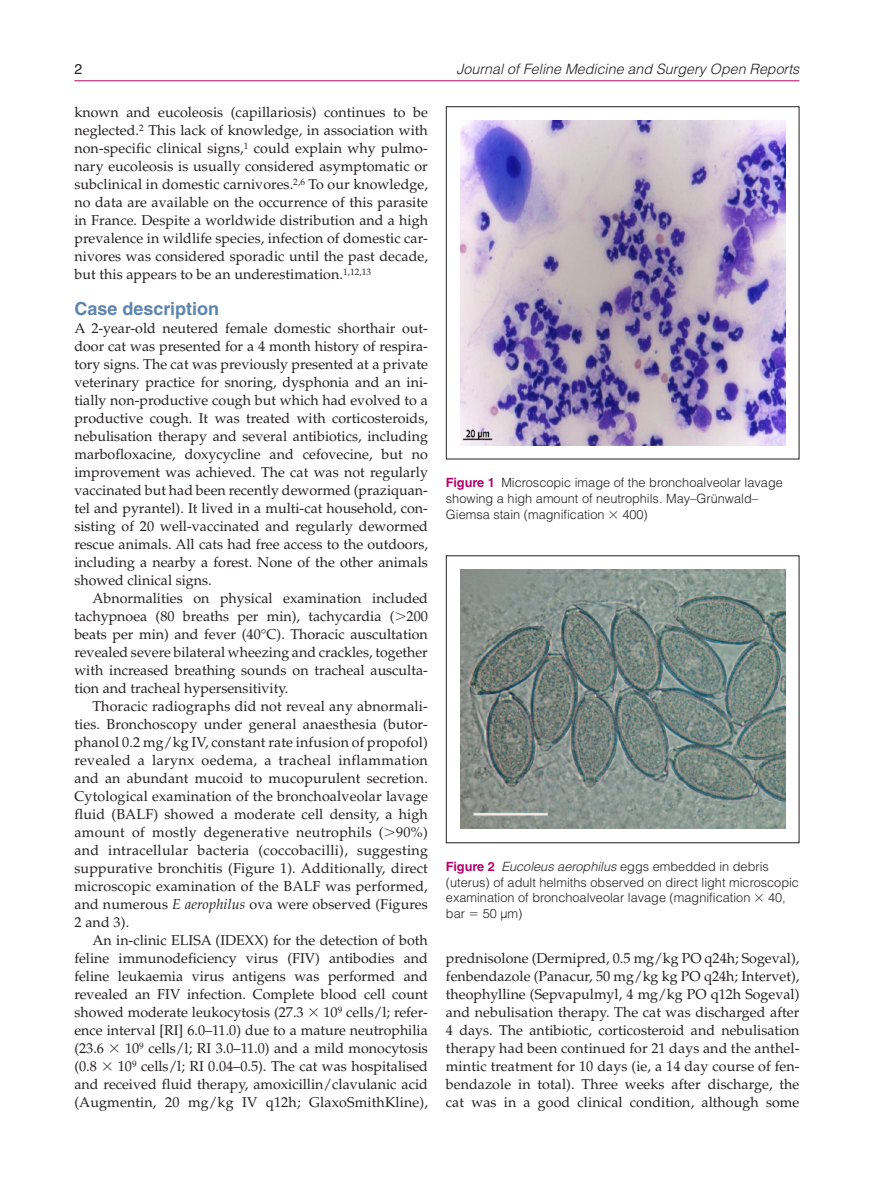
<style>
.page{position:relative;width:893px;height:1191px;background:#fff}
.page>*{position:absolute;margin:0;border:0;box-sizing:border-box;transform-origin:0 0}
.t1{font:700 18px "Helvetica LT Std";color:#5e85ae}
.t2{font:14.25px/18px "Palatino LT Std";color:#231f20;text-align:justify}
.t3{font:italic 300 14.25px "Helvetica LT Std";color:#231f20}
.t4{font:14.25px "Helvetica LT Std";color:#231f20}
.t5{font:300 12.75px/15.8px "Helvetica LT Std";color:#231f20}
.s1{font-style:italic}
.s2{font-weight:700;color:#b6036c}
</style>
<div class="page">
<hr style="left:74px;top:80px;width:725px;height:1px;background:#b6036c">
<img style="left:460px;top:120px;width:325px;height:325px">
<div style="left:446px;top:106px;width:353px;height:353px;border:1px solid #231f20"></div>
<img style="left:460px;top:570px;width:325px;height:258px">
<p class="t4" style="left:74px;top:61px;width:9px">2</p>
<p class="t3" style="left:456px;top:60px;width:344px">Journal of Feline Medicine and Surgery Open Reports</p>
<p class="t2" style="left:74px;top:103px;width:355px">known and eucoleosis (capillariosis) continues to be neglected.<sup>2</sup> This lack of knowledge, in association with non-specific clinical signs,<sup>1</sup> could explain why pulmo&shy;nary eucoleosis is usually considered asymptomatic or subclinical in domestic carnivores.<sup>2,6</sup> To our knowledge, no data are available on the occurrence of this parasite in France. Despite a worldwide distribution and a high prevalence in wildlife species, infection of domestic car&shy;nivores was considered sporadic until the past decade, but this appears to be an underestimation.<sup>1,12,13</sup></p>
<p class="t1" style="left:74px;top:297px;width:146px">Case description</p>
<p class="t2" style="left:74px;top:319px;width:355px">A 2-year-old neutered female domestic shorthair out&shy;door cat was presented for a 4 month history of respira&shy;tory signs. The cat was previously presented at a private veterinary practice for snoring, dysphonia and an ini&shy;tially non-productive cough but which had evolved to a productive cough. It was treated with corticosteroids, nebulisation therapy and several antibiotics, including marbofloxacine, doxycycline and cefovecine, but no improvement was achieved. The cat was not regularly vaccinated but had been recently dewormed (praziquan&shy;tel and pyrantel). It lived in a multi-cat household, con&shy;sisting of 20 well-vaccinated and regularly dewormed rescue animals. All cats had free access to the outdoors, including a nearby a forest. None of the other animals showed clinical signs.</p>
<p class="t2" style="left:74px;top:589px;width:355px;text-indent:18px">Abnormalities on physical examination included tachypnoea (80 breaths per min), tachycardia ( 200 beats per min) and fever (40°C). Thoracic auscultation revealed severe bilateral wheezing and crackles, together with increased breathing sounds on tracheal ausculta&shy;tion and tracheal hypersensitivity.</p>
<p class="t2" style="left:74px;top:697px;width:355px;text-indent:18px">Thoracic radiographs did not reveal any abnormali&shy;ties. Bronchoscopy under general anaesthesia (butor&shy;phanol 0.2 mg/kg IV, constant rate infusion of propofol) revealed a larynx oedema, a tracheal inflammation and an abundant mucoid to mucopurulent secretion.<br>Cytological examination of the bronchoalveolar lavage fluid (BALF) showed a moderate cell density, a high amount of mostly degenerative neutrophils ( 90%) and intracellular bacteria (coccobacilli), suggesting suppurative bronchitis (Figure 1). Additionally, direct microscopic examination of the BALF was performed, and numerous <span class="s1">E aerophilus</span> ova were observed (Figures 2 and 3).</p>
<p class="t2" style="left:74px;top:931px;width:355px;text-indent:18px">An in-clinic ELISA (IDEXX) for the detection of both feline immunodeficiency virus (FIV) antibodies and feline leukaemia virus antigens was performed and revealed an FIV infection. Complete blood cell count showed moderate leukocytosis (27.3</p>
<p class="t5" style="left:446px;top:474px;width:338px"><span class="s2">Figure 1</span> Microscopic image of the bronchoalveolar lavage showing a high amount of neutrophils. May–Grünwald–<br>Giemsa stain (magnification</p>
<p class="t5" style="left:622px;top:506px;width:27px">400)</p>
<p class="t5" style="left:446px;top:858px;width:355px"><span class="s2">Figure 2</span> <span class="s1">Eucoleus aerophilus</span> eggs embedded in debris (uterus) of adult helmiths observed on direct light microscopic examination of bronchoalveolar lavage (magnification</p>
<p class="t5" style="left:768px;top:890px;width:19px">40,</p>
<p class="t5" style="left:446px;top:905px;width:21px">bar</p>
<p class="t5" style="left:483px;top:905px;width:41px">50 µm)</p>
<p class="t2" style="left:446px;top:949px;width:355px">prednisolone (Dermipred, 0.5 mg/kg PO q24h; Sogeval), fenbendazole (Panacur, 50 mg/kg kg PO q24h; Intervet), theophylline (Sepvapulmyl, 4 mg/kg PO q12h Sogeval) and nebulisation therapy. The cat was discharged after 4 days. The antibiotic, corticosteroid and nebulisation therapy had been continued for 21 days and the anthel&shy;mintic treatment for 10 days (ie, a 14 day course of fen&shy;bendazole in total). Three weeks after discharge, the cat was in a good clinical condition, although some</p>
<p class="t2" style="left:74px;top:1003px;width:355px;text-indent:249px">10<sup>9</sup> cells/l; refer&shy;ence interval [RI] 6.0–11.0) due to a mature neutrophilia (23.6</p>
<p class="t2" style="left:125px;top:1039px;width:304px">10<sup>9</sup> cells/l; RI 3.0–11.0) and a mild monocytosis</p>
<p class="t2" style="left:74px;top:1057px;width:355px;text-indent:43px">10<sup>9</sup> cells/l; RI 0.04–0.5). The cat was hospitalised and received fluid therapy, amoxicillin/clavulanic acid (Augmentin, 20 mg/kg IV q12h; GlaxoSmithKline),</p>
<p class="t2" style="left:74px;top:1057px;width:24px">(0.8</p>
</div>
